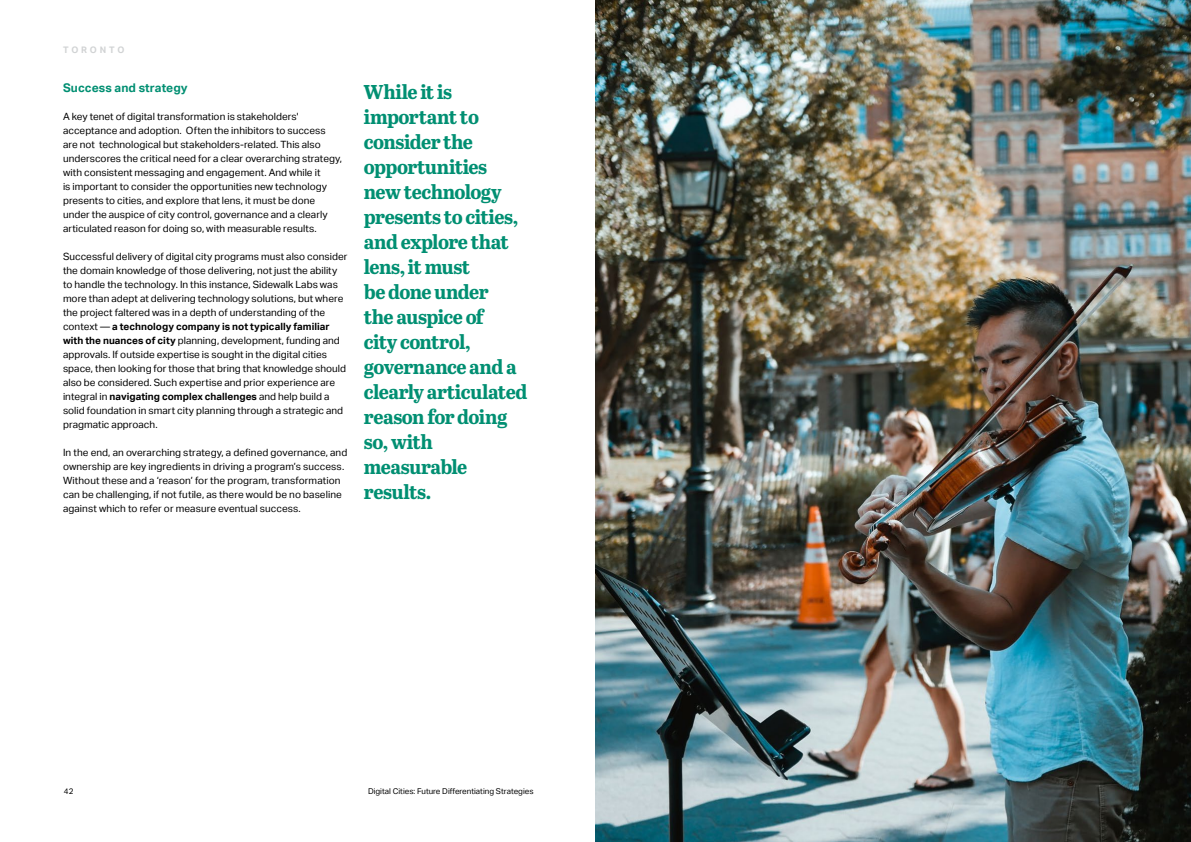
<style>
.page{position:relative;width:1191px;height:842px;background:#fff}
.page>*{position:absolute;margin:0;border:0;box-sizing:border-box;transform-origin:0 0}
.t1{font:700 20px/25px "Abril Titling";letter-spacing:-.03em;color:#008f72}
.t2{font:700 12px "AECOM Sans";letter-spacing:.005em;color:#008f72}
.t3{font:10px/14px "AECOM Sans";letter-spacing:.005em;color:#000}
.t4{font:700 9px "AECOM Sans";letter-spacing:.315em;color:#d1d3d4}
.t5{font:8px "AECOM Sans";color:#000}
.s1{font-weight:700}
</style>
<div class="page">
<img style="left:595px;top:0;width:596px;height:842px">
<p class="t4" style="left:63px;top:45px;width:63px">TORONTO</p>
<p class="t2" style="left:63px;top:81px;width:126px">Success and strategy</p>
<p class="t3" style="left:63px;top:110px;width:281px">A key tenet of digital transformation is stakeholders' acceptance and adoption. Often the inhibitors to success are not technological but stakeholders-related. This also underscores the critical need for a clear overarching strategy, with consistent messaging and engagement. And while it<br>is important to consider the opportunities new technology presents to cities, and explore that lens, it must be done under the auspice of city control, governance and a clearly articulated reason for doing so, with measurable results.</p>
<p class="t3" style="left:63px;top:250px;width:286px">Successful delivery of digital city programs must also consider the domain knowledge of those delivering, not just the ability to handle the technology. In this instance, Sidewalk Labs was more than adept at delivering technology solutions, but where the project faltered was in a depth of understanding of the context — <span class="s1">a technology company is not typically familiar with the nuances of city</span> planning, development, funding and approvals. If outside expertise is sought in the digital cities space, then looking for those that bring that knowledge should also be considered. Such expertise and prior experience are integral in <span class="s1">navigating complex challenges</span> and help build a solid foundation in smart city planning through a strategic and pragmatic approach.</p>
<p class="t3" style="left:63px;top:446px;width:286px">In the end, an overarching strategy, a defined governance, and ownership are key ingredients in driving a program’s success.<br>Without these and a ‘reason’ for the program, transformation can be challenging, if not futile, as there would be no baseline against which to refer or measure eventual success.</p>
<p class="t1" style="left:364px;top:79px;width:165px">While it is important to consider the opportunities new technology presents to cities, and explore that lens, it must<br>be done under<br>the auspice of<br>city control, governance and a clearly articulated reason for doing so, with measurable results.</p>
<p class="t5" style="left:64px;top:786px;width:11px">42</p>
<p class="t5" style="left:368px;top:786px;width:167px">Digital Cities: Future Differentiating Strategies</p>
</div>
